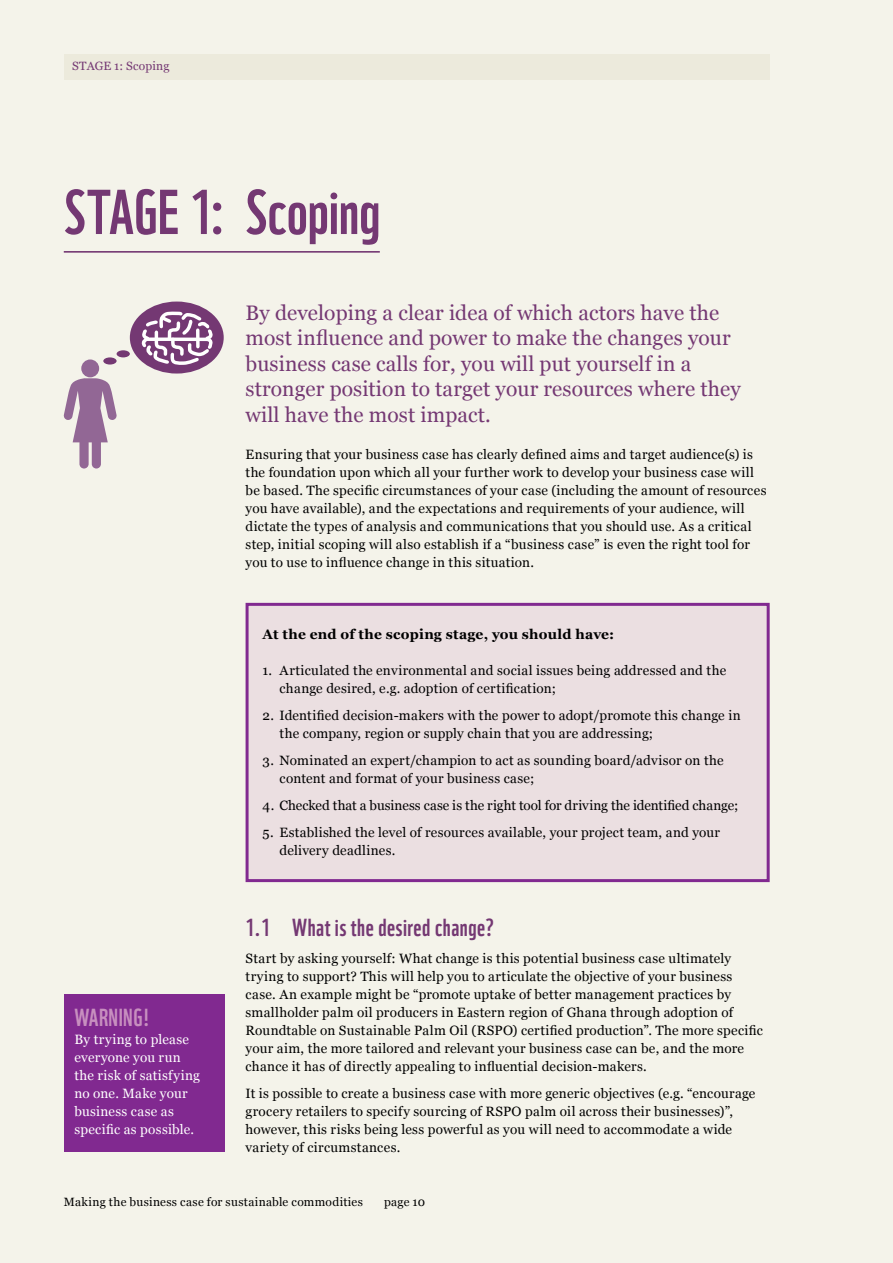
<style>
.page{position:relative;width:893px;height:1263px;background:#f4f3ea}
.page>*{position:absolute;margin:0;border:0;box-sizing:border-box;transform-origin:0 0}
.t1{font:61.5px "WWF";color:#743873}
.t2{font:24px "WWF";letter-spacing:.02em;color:#743873}
.t3{font:24px "WWF";color:#c78fbf}
.t4{font:21px/25.5px "Georgia";letter-spacing:.005em;color:#743873}
.t5{font:700 13.8px "Georgia";letter-spacing:.01em;color:#000}
.t6{font:13.5px/18px "Georgia";letter-spacing:.02em;color:#000}
.t7{font:13.5px/18px "Georgia";letter-spacing:.02em;color:#fff}
.t8{font:13.5px "Georgia";color:#000}
.t9{font:12px "Georgia";letter-spacing:.025em;color:#000}
.t10{font:12px "Georgia";letter-spacing:.005em;color:#743873}
</style>
<div class="page">
<div style="left:64px;top:54px;width:706px;height:26px;background:#eceadc"></div>
<div style="left:247px;top:604px;width:521px;height:277px;background:#ebdfe1"></div>
<div style="left:246px;top:603px;width:524px;height:279px;border:3px solid #812990"></div>
<hr style="left:64px;top:251px;width:316px;height:2px;background:#743873">
<div style="left:130px;top:302px;width:94px;height:72px;background:#743873;border-radius:50%"></div>
<svg style="left:103px;top:357px;width:14px;height:8px"></svg>
<div style="left:117px;top:350px;width:13px;height:7px;background:#743873;border-radius:50%"></div>
<svg style="left:141px;top:313px;width:73px;height:54px"></svg>
<svg style="left:63px;top:359px;width:54px;height:109px"></svg>
<div style="left:64px;top:995px;width:160px;height:157px;background:#812990"></div>
<p class="t10" style="left:72px;top:57px;width:99px">Stage 1: Scoping</p>
<h1 class="t1" style="left:64px;top:164px;width:318px">Stage 1: Scoping</h1>
<h3 class="t4" style="left:246px;top:299px;width:497px">By developing a clear idea of which actors have the most influence and power to make the changes your business case calls for, you will put yourself in a stronger position to target your resources where they will have the most impact.</h3>
<p class="t6" style="left:246px;top:445px;width:522px">Ensuring that your business case has clearly defined aims and target audience(s) is the foundation upon which all your further work to develop your business case will be based. The specific circumstances of your case (including the amount of resources you have available), and the expectations and requirements of your audience, will dictate the types of analysis and communications that you should use. As a critical step, initial scoping will also establish if a “business case” is even the right tool for you to use to influence change in this situation.</p>
<h2 class="t3" style="left:74px;top:999px;width:35px">WARNING</h2>
<h2 class="t3" style="left:143px;top:999px;width:8px">!</h2>
<p class="t7" style="left:74px;top:1030px;width:127px">By trying to please everyone you run the risk of satisfying no one. Make your business case as specific as possible.</p>
<p class="t5" style="left:263px;top:624px;width:353px">At the end of the scoping stage, you should have:</p>
<p class="t6" style="left:280px;top:661px;width:448px;text-indent:-17px">1. Articulated the environmental and social issues being addressed and the change desired, e.g. adoption of certification;</p>
<p class="t6" style="left:280px;top:706px;width:463px;text-indent:-17px">2. Identified decision-makers with the power to adopt/promote this change in the company, region or supply chain that you are addressing;</p>
<p class="t6" style="left:280px;top:751px;width:446px;text-indent:-17px">3. Nominated an expert/champion to act as sounding board/advisor on the content and format of your business case;</p>
<p class="t8" style="left:263px;top:795px;width:477px">4. Checked that a business case is the right tool for driving the identified change;</p>
<p class="t6" style="left:280px;top:823px;width:442px;text-indent:-17px">5. Established the level of resources available, your project team, and your delivery deadlines.</p>
<h2 class="t2" style="left:246px;top:909px;width:250px">1.1 What is the desired change?</h2>
<p class="t6" style="left:246px;top:949px;width:519px">Start by asking yourself: What change is this potential business case ultimately trying to support? This will help you to articulate the objective of your business case. An example might be “promote uptake of better management practices by smallholder palm oil producers in Eastern region of Ghana through adoption of Roundtable on Sustainable Palm Oil (RSPO) certified production”. The more specific your aim, the more tailored and relevant your business case can be, and the more chance it has of directly appealing to influential decision-makers.</p>
<p class="t6" style="left:246px;top:1084px;width:511px">It is possible to create a business case with more generic objectives (e.g. “encourage grocery retailers to specify sourcing of RSPO palm oil across their businesses)”, however, this risks being less powerful as you will need to accommodate a wide variety of circumstances.</p>
<p class="t9" style="left:64px;top:1193px;width:301px">Making the business case for sustainable commodities</p>
<p class="t9" style="left:384px;top:1193px;width:42px">page 10</p>
</div>
